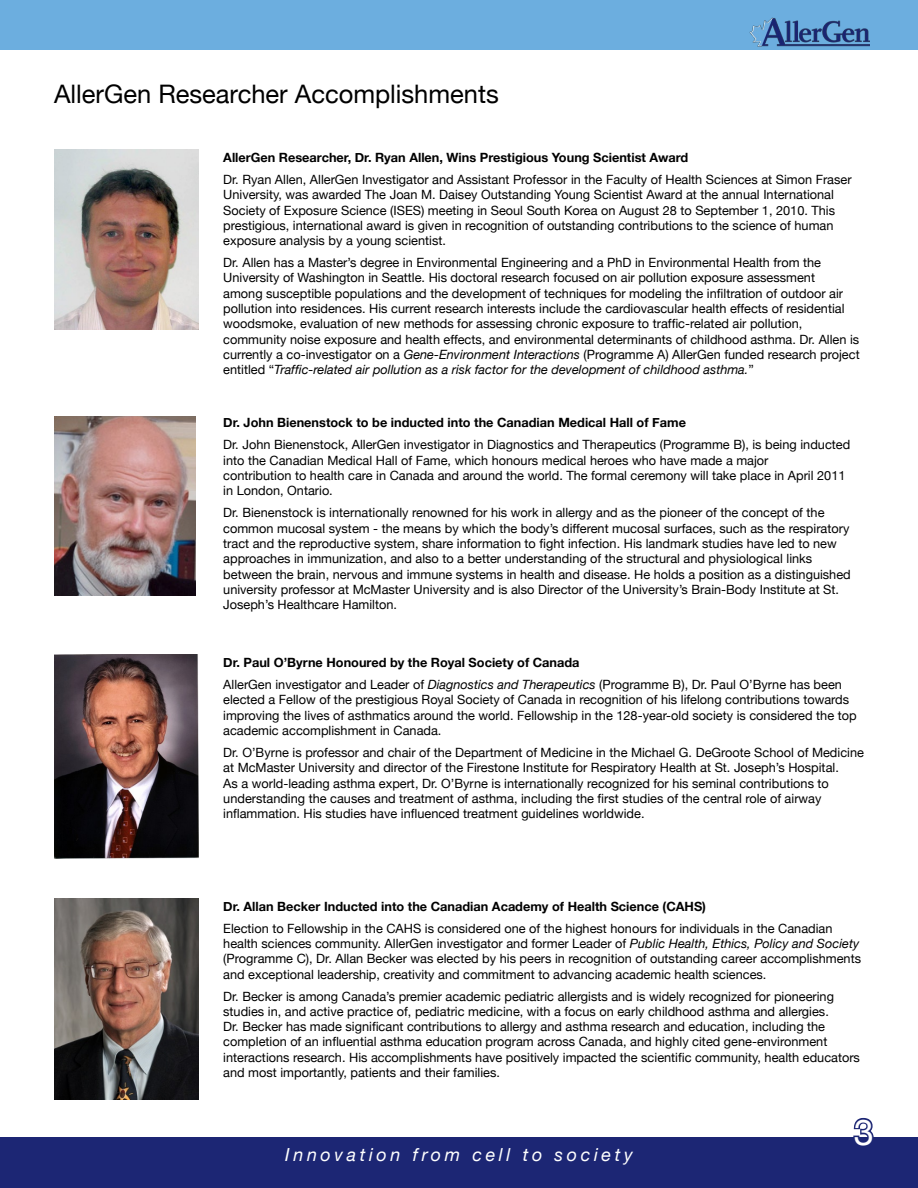
<style>
.page{position:relative;width:918px;height:1188px;background:#fff}
.page>*{position:absolute;margin:0;border:0;box-sizing:border-box;transform-origin:0 0}
.t1{font:36px "Helvetica Neue";color:#fff}
.t2{font:25.5px "Helvetica Neue";color:#000}
.t3{font:italic 18px "Helvetica Neue";letter-spacing:.2em;color:#fff}
.t4{font:12.75px/15.3px "Helvetica Neue";color:#000}
.t5{font:700 12.75px "Helvetica Neue";color:#000}
.s1{font-style:italic}
.s2{font-weight:700}
</style>
<div class="page">
<div style="left:0;top:1138px;width:918px;height:50px;background:#1c2674"></div>
<div style="left:0;top:0;width:918px;height:50px;background:#6caedf"></div>
<svg style="left:851px;top:1117px;width:25px;height:21px"></svg>
<img style="left:749px;top:17px;width:121px;height:30px">
<img style="left:54px;top:149px;width:145px;height:181px">
<img style="left:54px;top:416px;width:142px;height:179px">
<img style="left:54px;top:655px;width:145px;height:203px">
<img style="left:54px;top:898px;width:145px;height:201px">
<h2 class="t2" style="left:54px;top:79px;width:446px">AllerGen Researcher Accomplishments</h2>
<p class="t5" style="left:223px;top:149px;width:467px">AllerGen Researcher, Dr. Ryan Allen, Wins Prestigious Young Scientist Award</p>
<p class="t4" style="left:223px;top:172px;width:630px">Dr. Ryan Allen, AllerGen Investigator and Assistant Professor in the Faculty of Health Sciences at Simon Fraser University, was awarded The Joan M. Daisey Outstanding Young Scientist Award at the annual International Society of Exposure Science (ISES) meeting in Seoul South Korea on August 28 to September 1, 2010. This prestigious, international award is given in recognition of outstanding contributions to the science of human exposure analysis by a young scientist.</p>
<p class="t4" style="left:223px;top:255px;width:638px">Dr. Allen has a Master’s degree in Environmental Engineering and a PhD in Environmental Health from the University of Washington in Seattle. His doctoral research focused on air pollution exposure assessment<br>among susceptible populations and the development of techniques for modeling the infiltration of outdoor air pollution into residences. His current research interests include the cardiovascular health effects of residential woodsmoke, evaluation of new methods for assessing chronic exposure to traffic-related air pollution, community noise exposure and health effects, and environmental determinants of childhood asthma. Dr. Allen is currently a co-investigator on a <span class="s1">Gene-Environment Interactions</span> (Programme A) AllerGen funded research project entitled “<span class="s1">Traffic-related air pollution as a risk factor for the development of childhood asthma.</span>”</p>
<p class="t5" style="left:223px;top:415px;width:464px">Dr. John Bienenstock to be inducted into the Canadian Medical Hall of Fame</p>
<p class="t4" style="left:223px;top:437px;width:629px">Dr. John Bienenstock, AllerGen investigator in Diagnostics and Therapeutics (Programme B), is being inducted into the Canadian Medical Hall of Fame, which honours medical heroes who have made a major<br>contribution to health care in Canada and around the world. The formal ceremony will take place in April 2011 in London, Ontario.</p>
<p class="t4" style="left:223px;top:505px;width:629px">Dr. Bienenstock is internationally renowned for his work in allergy and as the pioneer of the concept of the common mucosal system - the means by which the body’s different mucosal surfaces, such as the respiratory tract and the reproductive system, share information to fight infection. His landmark studies have led to new approaches in immunization, and also to a better understanding of the structural and physiological links between the brain, nervous and immune systems in health and disease. He holds a position as a distinguished university professor at McMaster University and is also Director of the University’s Brain-Body Institute at St.<br>Joseph’s Healthcare Hamilton.</p>
<p class="t4" style="left:223px;top:651px;width:620px;line-height:22px"><span class="s2">Dr. Paul O’Byrne Honoured by the Royal Society of Canada<br></span>AllerGen investigator and Leader of <span class="s1">Diagnostics and Therapeutics</span> (Programme B), Dr. Paul O’Byrne has been</p>
<p class="t4" style="left:223px;top:692px;width:635px">elected a Fellow of the prestigious Royal Society of Canada in recognition of his lifelong contributions towards improving the lives of asthmatics around the world. Fellowship in the 128-year-old society is considered the top academic accomplishment in Canada.</p>
<p class="t4" style="left:223px;top:745px;width:642px">Dr. O’Byrne is professor and chair of the Department of Medicine in the Michael G. DeGroote School of Medicine at McMaster University and director of the Firestone Institute for Respiratory Health at St. Joseph’s Hospital.<br>As a world-leading asthma expert, Dr. O’Byrne is internationally recognized for his seminal contributions to understanding the causes and treatment of asthma, including the first studies of the central role of airway inflammation. His studies have influenced treatment guidelines worldwide.</p>
<p class="t5" style="left:223px;top:898px;width:484px">Dr. Allan Becker Inducted into the Canadian Academy of Health Science (CAHS)</p>
<p class="t4" style="left:223px;top:920px;width:639px">Election to Fellowship in the CAHS is considered one of the highest honours for individuals in the Canadian health sciences community. AllerGen investigator and former Leader of <span class="s1">Public Health, Ethics, Policy and Society </span>(Programme C), Dr. Allan Becker was elected by his peers in recognition of outstanding career accomplishments and exceptional leadership, creativity and commitment to advancing academic health sciences.</p>
<p class="t4" style="left:223px;top:988px;width:638px">Dr. Becker is among Canada’s premier academic pediatric allergists and is widely recognized for pioneering studies in, and active practice of, pediatric medicine, with a focus on early childhood asthma and allergies.<br>Dr. Becker has made significant contributions to allergy and asthma research and education, including the completion of an influential asthma education program across Canada, and highly cited gene-environment interactions research. His accomplishments have positively impacted the scientific community, health educators and most importantly, patients and their families.</p>
<h3 class="t3" style="left:285px;top:1144px;width:349px">Innovation from cell to society</h3>
<h1 class="t1" style="left:854px;top:1111px;width:22px">3</h1>
</div>
